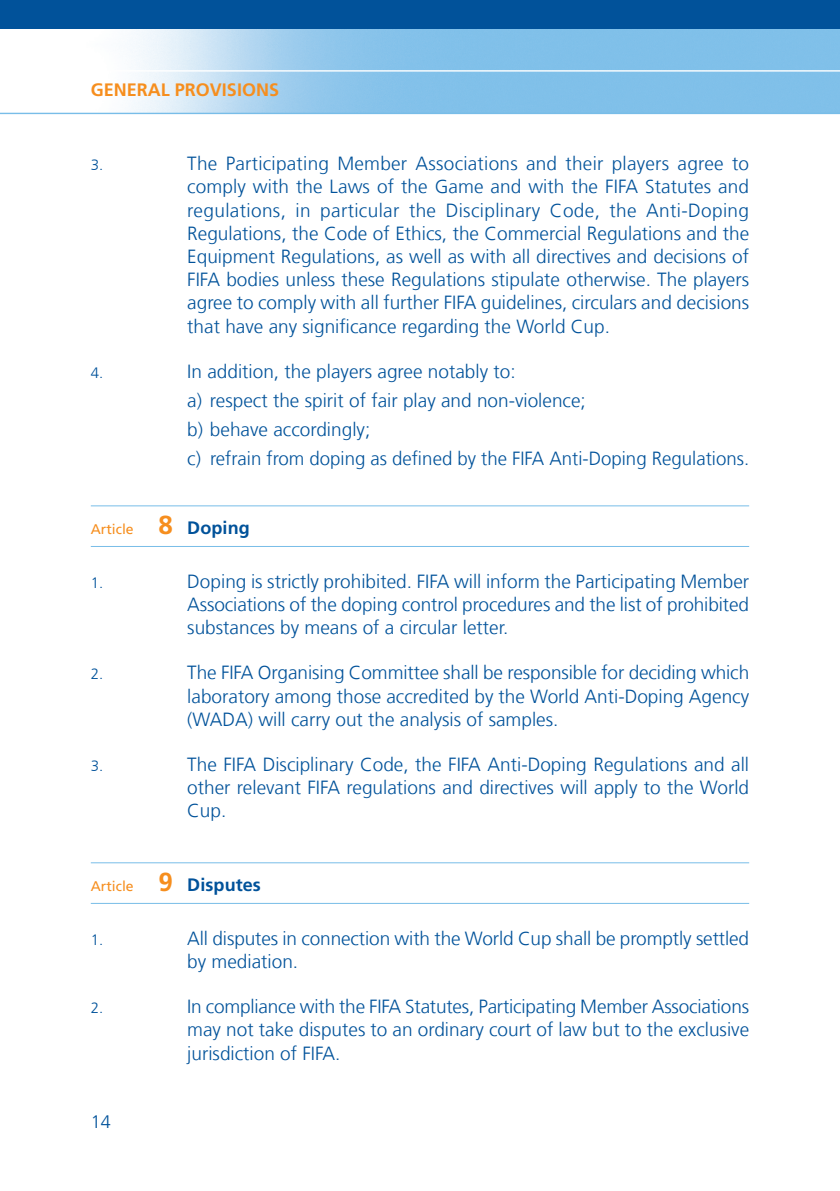
<style>
.page{position:relative;width:840px;height:1191px;background:#fff}
.page>*{position:absolute;margin:0;border:0;box-sizing:border-box;transform-origin:0 0}
.t1{font:300 19px/23.2px "Frutiger LT Com";color:#01529a;text-align:justify}
.t2{font:700 18px "Frutiger LT Com";color:#f68e1e}
.t3{font:700 18px "Frutiger LT Com";letter-spacing:.005em;color:#01529a}
.t4{font:300 18px "Frutiger LT Com";color:#01529a}
.t5{font:300 15px "Frutiger LT Com";color:#01529a}
.t6{font:14px "Frutiger LT Com";color:#f68e1e}
.s1{font-weight:700;font-size:26px}
.s2{font-weight:700;font-size:18px;color:#01529a}
.s3{font-weight:400;font-size:14px;color:#f68e1e}
.s4{font-size:26px;color:#f68e1e}
</style>
<div class="page">
<img style="left:0;top:28px;width:839px;height:85px">
<div style="left:0;top:0;width:839px;height:28px;background:#01529a"></div>
<hr style="left:0;top:70px;width:839px;height:2px;background:#fff">
<hr style="left:0;top:113px;width:839px;height:1px;background:#78bde8">
<hr style="left:91px;top:505px;width:657px;height:1px;background:#78bde8">
<hr style="left:91px;top:546px;width:657px;height:1px;background:#78bde8">
<hr style="left:91px;top:862px;width:657px;height:1px;background:#78bde8">
<hr style="left:91px;top:903px;width:657px;height:1px;background:#78bde8">
<p class="t2" style="left:91px;top:82px;width:190px">GENERAL PROVISIONS</p>
<p class="t5" style="left:91px;top:159px;width:14px">3.</p>
<p class="t1" style="left:187px;top:154px;width:563px">The Participating Member Associations and their players agree to comply with the Laws of the Game and with the FIFA Statutes and regulations, in particular the Disciplinary Code, the Anti-Doping Regulations, the Code of Ethics, the Commercial Regulations and the Equipment Regulations, as well as with all directives and decisions of FIFA bodies unless these Regulations stipulate otherwise. The players agree to comply with all further FIFA guidelines, circulars and decisions that have any significance regarding the World Cup.</p>
<p class="t5" style="left:91px;top:367px;width:14px">4.</p>
<p class="t1" style="left:187px;top:359px;width:563px;line-height:28.8px;text-align:left">In addition, the players agree notably to:<br>a) respect the spirit of fair play and non-violence;<br>b) behave accordingly;<br>c) refrain from doping as defined by the FIFA Anti-Doping Regulations.</p>
<p class="t6" style="left:91px;top:523px;width:160px">Article <span class="s1">8</span> <span class="s2">Doping</span></p>
<p class="t5" style="left:91px;top:576px;width:14px">1.</p>
<p class="t1" style="left:187px;top:571px;width:563px">Doping is strictly prohibited. FIFA will inform the Participating Member Associations of the doping control procedures and the list of prohibited substances by means of a circular letter.</p>
<p class="t5" style="left:91px;top:668px;width:14px">2.</p>
<p class="t1" style="left:187px;top:663px;width:563px">The FIFA Organising Committee shall be responsible for deciding which laboratory among those accredited by the World Anti-Doping Agency (WADA) will carry out the analysis of samples.</p>
<p class="t5" style="left:91px;top:760px;width:14px">3.</p>
<p class="t1" style="left:187px;top:754px;width:563px">The FIFA Disciplinary Code, the FIFA Anti-Doping Regulations and all other relevant FIFA regulations and directives will apply to the World Cup.</p>
<p class="t3" style="left:91px;top:877px;width:171px"><span class="s3">Article</span> <span class="s4">9</span> Disputes</p>
<p class="t5" style="left:91px;top:933px;width:14px">1.</p>
<p class="t1" style="left:187px;top:928px;width:563px">All disputes in connection with the World Cup shall be promptly settled by mediation.</p>
<p class="t5" style="left:91px;top:1002px;width:14px">2.</p>
<p class="t1" style="left:187px;top:996px;width:563px">In compliance with the FIFA Statutes, Participating Member Associations may not take disputes to an ordinary court of law but to the exclusive jurisdiction of FIFA.</p>
<p class="t4" style="left:91px;top:1114px;width:22px">14</p>
</div>
